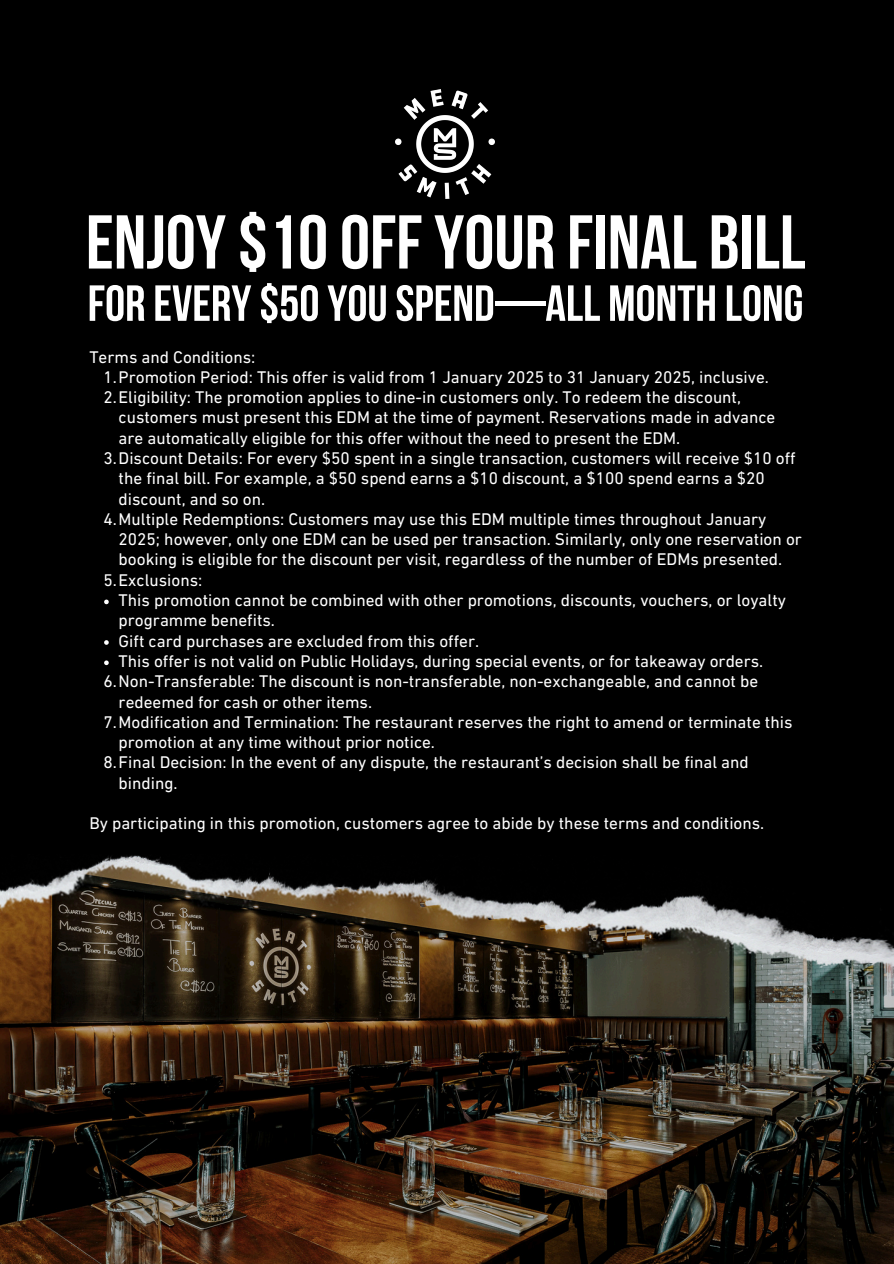
<style>
.page{position:relative;width:894px;height:1264px;background:#fff}
.page>*{position:absolute;margin:0;border:0;box-sizing:border-box;transform-origin:0 0}
.t1{font:700 76.05px "Bebas Neue";color:#fff}
.t2{font:700 50.55px "Bebas Neue";color:#fff}
.t3{font:17.25px/20.2px "DIN Next LT Pro";color:#fff}
</style>
<div class="page">
<div style="left:0;top:0;width:893px;height:1263px;background:#000"></div>
<img style="left:396px;top:89px;width:99px;height:109px">
<svg style="left:104px;top:599px;width:5px;height:5px"></svg>
<svg style="left:104px;top:640px;width:5px;height:4px"></svg>
<svg style="left:104px;top:660px;width:5px;height:5px"></svg>
<img style="left:0;top:855px;width:893px;height:408px">
<p class="t1" style="left:86px;top:211px;width:721px">ENJOY$10OFFYOUR FINAL BILL</p>
<p class="t2" style="left:88px;top:283px;width:717px">FOR EVERY$50YOUSPEND—ALL MONTH LONG</p>
<h1 class="t3" style="left:89px;top:348px;width:167px">Terms and Conditions:</h1>
<h2 class="t3" style="left:103px;top:368px;width:666px">1.Promotion Period: This offer is valid from 1 January 2025 to 31 January 2025, inclusive.</h2>
<p class="t3" style="left:119px;top:388px;width:658px;text-indent:-15px">2.Eligibility: The promotion applies to dine-in customers only. To redeem the discount, customers must present this EDM at the time of payment. Reservations made in advance are automatically eligible for this offer without the need to present the EDM.</p>
<p class="t3" style="left:119px;top:449px;width:678px;text-indent:-15px">3.Discount Details: For every $50 spent in a single transaction, customers will receive $10 off the final bill. For example, a $50 spend earns a $10 discount, a $100 spend earns a $20 discount, and so on.</p>
<p class="t3" style="left:119px;top:510px;width:684px;text-indent:-15px">4.Multiple Redemptions: Customers may use this EDM multiple times throughout January<br>2025; however, only one EDM can be used per transaction. Similarly, only one reservation or booking is eligible for the discount per visit, regardless of the number of EDMs presented.</p>
<p class="t3" style="left:103px;top:571px;width:100px">5.Exclusions:</p>
<p class="t3" style="left:119px;top:591px;width:668px">This promotion cannot be combined with other promotions, discounts, vouchers, or loyalty programme benefits.</p>
<p class="t3" style="left:119px;top:632px;width:362px">Gift card purchases are excluded from this offer.</p>
<p class="t3" style="left:119px;top:652px;width:646px">This offer is not valid on Public Holidays, during special events, or for takeaway orders.</p>
<p class="t3" style="left:119px;top:672px;width:641px;text-indent:-15px">6.Non-Transferable: The discount is non-transferable, non-exchangeable, and cannot be redeemed for cash or other items.</p>
<p class="t3" style="left:119px;top:713px;width:675px;text-indent:-15px">7.Modification and Termination: The restaurant reserves the right to amend or terminate this promotion at any time without prior notice.</p>
<p class="t3" style="left:119px;top:754px;width:631px;text-indent:-15px">8.Final Decision: In the event of any dispute, the restaurant’s decision shall be final and binding.</p>
<p class="t3" style="left:89px;top:814px;width:676px">By participating in this promotion, customers agree to abide by these terms and conditions.</p>
</div>
